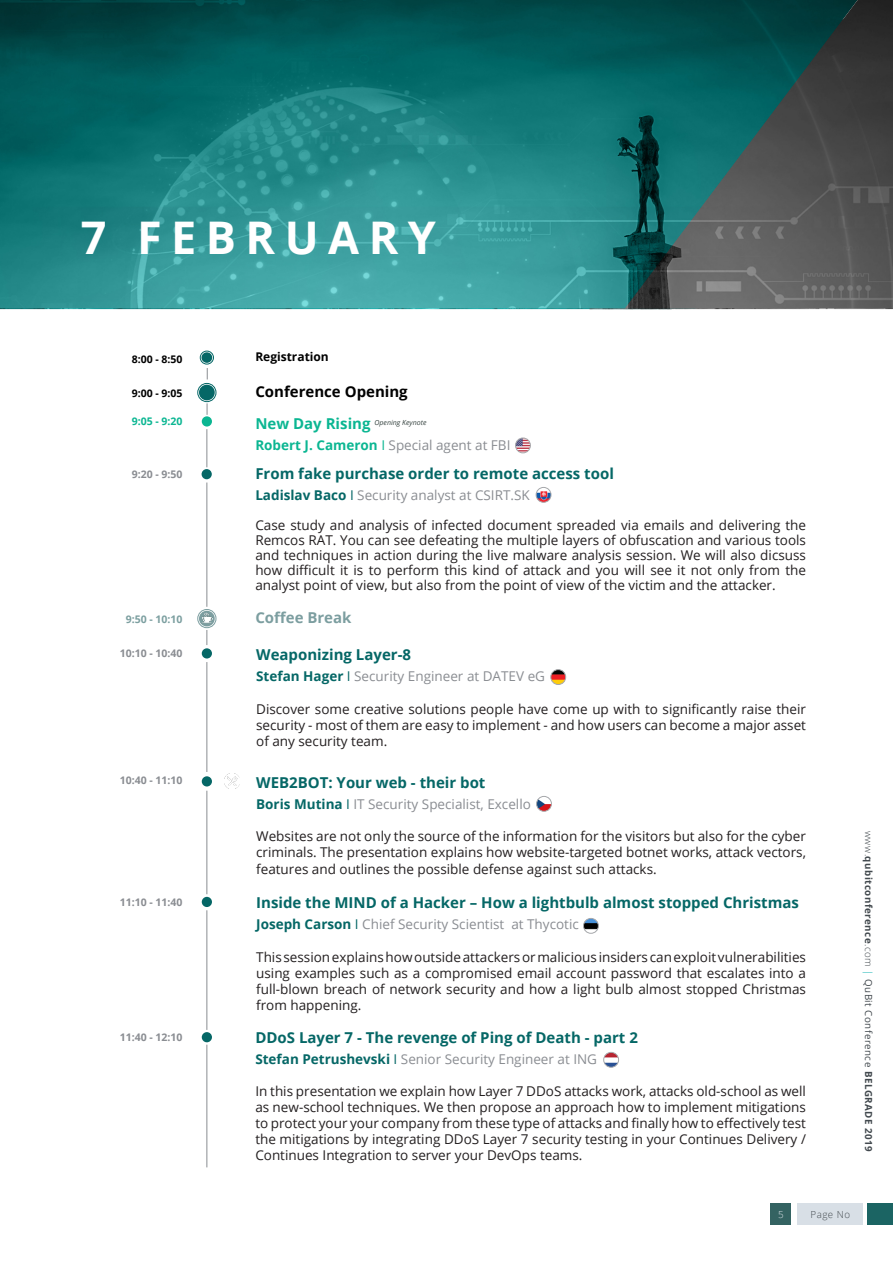
<style>
.page{position:relative;width:893px;height:1263px;background:#fff}
.page>*{position:absolute;margin:0;border:0;box-sizing:border-box;transform-origin:0 0}
.t1{font:700 45px "Open Sans";letter-spacing:.21em;color:#fff}
.t2{font:700 15px "Open Sans";color:#056766}
.t3{font:700 15px "Open Sans";color:#000}
.t4{font:700 15px "Open Sans";color:#7c9ea0}
.t5{font:13.5px/16.2px "Open Sans";color:#231f20;text-align:justify}
.t6{font:13.5px "Open Sans";color:#8a8d92}
.t7{font:700 12px "Open Sans";color:#000}
.t8{font:700 10.5px "Open Sans";color:#8a8d92}
.t9{font:700 10.5px "Open Sans";color:#000}
.t10{font:700 10.5px "Open Sans";color:#7c9fa0}
.t11{font:700 10.5px "Open Sans";color:#0bb692}
.t12{font:700 9.75px "Open Sans";letter-spacing:.05em;color:#42494e}
.t13{font:300 9.75px "Open Sans";letter-spacing:.05em;color:#42494e}
.t14{font:300 9.75px "Open Sans";color:#d8dfe6}
.t15{font:italic 7.05px "Open Sans";color:#384542}
.s1{font-weight:700;font-style:normal;font-size:15px;color:#0bb692}
.s2{font-weight:700;color:#0bb692}
.s3{color:#0bb692}
.s4{font-weight:700;color:#056766}
.s5{color:#056766}
.s6{font-weight:300}
.s7{font-weight:300;color:#00aeae}
.s8{font-weight:400}
</style>
<div class="page">
<div style="left:868px;top:1203px;width:25px;height:22px;background:#1b6463"></div>
<div style="left:771px;top:1203px;width:20px;height:22px;background:#346362"></div>
<div style="left:798px;top:1203px;width:65px;height:22px;background:#d8dfe6"></div>
<img style="left:225px;top:774px;width:15px;height:15px">
<img style="left:0;top:0;width:625px;height:308px">
<img style="left:625px;top:0;width:268px;height:308px">
<div style="left:199px;top:385px;width:16px;height:15px;background:#056766;border-radius:50%"></div>
<div style="left:197px;top:383px;width:19px;height:19px;border:1px solid #056766;border-radius:50%"></div>
<div style="left:200px;top:386px;width:14px;height:13px;border:1px solid #056766;border-radius:50%"></div>
<svg style="left:201px;top:352px;width:11px;height:11px"></svg>
<div style="left:200px;top:351px;width:14px;height:13px;border:1px solid #056766;border-radius:50%"></div>
<div style="left:202px;top:353px;width:9px;height:9px;border:1px solid #056766;border-radius:50%"></div>
<svg style="left:199px;top:611px;width:16px;height:15px"></svg>
<svg style="left:201px;top:611px;width:12px;height:13px"></svg>
<div style="left:197px;top:609px;width:19px;height:19px;border:1px solid #7c9ea0;border-radius:50%"></div>
<div style="left:200px;top:612px;width:14px;height:13px;border:1px solid #7c9ea0;border-radius:50%"></div>
<div style="left:202px;top:416px;width:10px;height:10px;background:#0bb692;border-radius:50%"></div>
<div style="left:202px;top:469px;width:10px;height:10px;background:#056766;border-radius:50%"></div>
<div style="left:202px;top:648px;width:10px;height:10px;background:#056766;border-radius:50%"></div>
<div style="left:202px;top:776px;width:10px;height:10px;background:#056766;border-radius:50%"></div>
<div style="left:202px;top:897px;width:10px;height:10px;background:#056766;border-radius:50%"></div>
<hr style="left:207px;top:910px;width:1px;height:120px;background:#8a8d92">
<hr style="left:207px;top:1045px;width:1px;height:122px;background:#8a8d92">
<hr style="left:207px;top:791px;width:1px;height:103px;background:#8a8d92">
<hr style="left:207px;top:662px;width:1px;height:110px;background:#8a8d92">
<svg style="left:207px;top:630px;width:1px;height:15px"></svg>
<hr style="left:207px;top:429px;width:1px;height:38px;background:#8a8d92">
<svg style="left:207px;top:403px;width:1px;height:12px"></svg>
<hr style="left:207px;top:482px;width:1px;height:125px;background:#8a8d92">
<div style="left:202px;top:1032px;width:10px;height:10px;background:#056766;border-radius:50%"></div>
<img style="left:583px;top:918px;width:15px;height:15px;border-radius:7px">
<div style="left:583px;top:918px;width:15px;height:15px;border:1px solid #a6a8ab;border-radius:50%"></div>
<img style="left:537px;top:796px;width:14px;height:15px;border-radius:7px">
<div style="left:536px;top:796px;width:16px;height:15px;border:1px solid #a6a8ab;border-radius:50%"></div>
<img style="left:551px;top:670px;width:15px;height:14px;border-radius:7px">
<div style="left:551px;top:669px;width:15px;height:16px;border:1px solid #a6a8ab;border-radius:50%"></div>
<img style="left:604px;top:1052px;width:15px;height:15px;border-radius:7px">
<div style="left:604px;top:1052px;width:15px;height:15px;border:1px solid #a6a8ab;border-radius:50%"></div>
<img style="left:536px;top:487px;width:15px;height:15px;border-radius:7px">
<div style="left:536px;top:487px;width:15px;height:15px;border:1px solid #a6a8ab;border-radius:50%"></div>
<img style="left:515px;top:438px;width:15px;height:15px;border-radius:7px">
<div style="left:515px;top:438px;width:15px;height:15px;border:1px solid #a6a8ab;border-radius:50%"></div>
<p class="t1" style="left:81px;top:206px;width:357px">7 FEBRUARY</p>
<p class="t9" style="left:132px;top:352px;width:52px">8:00 - 8:50</p>
<p class="t9" style="left:132px;top:386px;width:52px">9:00 - 9:05</p>
<p class="t11" style="left:132px;top:414px;width:52px">9:05 - 9:20</p>
<p class="t8" style="left:132px;top:467px;width:52px">9:20 - 9:50</p>
<p class="t10" style="left:126px;top:611px;width:58px">9:50 - 10:10</p>
<p class="t8" style="left:120px;top:646px;width:64px">10:10 - 10:40</p>
<p class="t8" style="left:120px;top:773px;width:64px">10:40 - 11:10</p>
<p class="t8" style="left:120px;top:895px;width:64px">11:10 - 11:40</p>
<p class="t8" style="left:120px;top:1030px;width:64px">11:40 - 12:10</p>
<p class="t7" style="left:255px;top:348px;width:75px">Registration</p>
<p class="t3" style="left:255px;top:381px;width:154px">Conference Opening</p>
<p class="t15" style="left:255px;top:417px;width:173px"><span class="s1">New Day Rising</span> Opening Keynote</p>
<p class="t6" style="left:255px;top:435px;width:257px"><span class="s2">Robert J. Cameron</span> <span class="s3">I</span> Special agent at FBI</p>
<p class="t2" style="left:255px;top:463px;width:360px">From fake purchase order to remote access tool</p>
<p class="t6" style="left:255px;top:486px;width:276px"><span class="s4">Ladislav Baco</span> <span class="s5">I</span> Security analyst at CSIRT.SK</p>
<p class="t5" style="left:255px;top:517px;width:552px;line-height:15px">Case study and analysis of infected document spreaded via emails and delivering the Remcos RAT. You can see defeating the multiple layers of obfuscation and various tools and techniques in action during the live malware analysis session. We will also dicsuss how difficult it is to perform this kind of attack and you will see it not only from the analyst point of view, but also from the point of view of the victim and the attacker.</p>
<p class="t4" style="left:255px;top:607px;width:98px">Coffee Break</p>
<p class="t2" style="left:256px;top:644px;width:156px">Weaponizing Layer-8</p>
<p class="t6" style="left:256px;top:667px;width:290px"><span class="s4">Stefan Hager</span> <span class="s5">I</span> Security Engineer at DATEV eG</p>
<p class="t5" style="left:256px;top:700px;width:551px">Discover some creative solutions people have come up with to significantly raise their security - most of them are easy to implement - and how users can become a major asset of any security team.</p>
<p class="t2" style="left:256px;top:772px;width:231px">WEB2BOT: Your web - their bot</p>
<p class="t6" style="left:256px;top:794px;width:276px"><span class="s4">Boris Mutina</span> <span class="s5">I</span> IT Security Specialist, Excello</p>
<p class="t5" style="left:256px;top:828px;width:551px">Websites are not only the source of the information for the visitors but also for the cyber criminals. The presentation explains how website-targeted botnet works, attack vectors, features and outlines the possible defense against such attacks.</p>
<p class="t2" style="left:256px;top:892px;width:544px">Inside the MIND of a Hacker – How a lightbulb almost stopped Christmas</p>
<p class="t6" style="left:256px;top:915px;width:324px"><span class="s4">Joseph Carson</span> <span class="s5">I</span> Chief Security Scientist at Thycotic</p>
<p class="t5" style="left:256px;top:948px;width:551px">This session explains how outside attackers or malicious insiders can exploit vulnerabilities using examples such as a compromised email account password that escalates into a full-blown breach of network security and how a light bulb almost stopped Christmas from happening.</p>
<p class="t2" style="left:255px;top:1027px;width:384px">DDoS Layer 7 - The revenge of Ping of Death - part 2</p>
<p class="t6" style="left:255px;top:1050px;width:343px"><span class="s4">Stefan Petrushevski</span> <span class="s5">I</span> Senior Security Engineer at ING</p>
<p class="t5" style="left:255px;top:1082px;width:552px">In this presentation we explain how Layer 7 DDoS attacks work, attacks old-school as well as new-school techniques. We then propose an approach how to implement mitigations to protect your your company from these type of attacks and finally how to effectively test the mitigations by integrating DDoS Layer 7 security testing in your Continues Delivery / Continues Integration to server your DevOps teams.</p>
<p class="t12" style="left:875px;top:831px;width:322px;rotate:90deg"><span class="s6">www.</span>qubitconference<span class="s6">.com</span> <span class="s7">|</span> <span class="s8">QuBit Conference</span> BELGRADE 2019</p>
<p class="t14" style="left:778px;top:1207px;width:7px">5</p>
<p class="t13" style="left:810px;top:1207px;width:41px">Page No</p>
</div>
